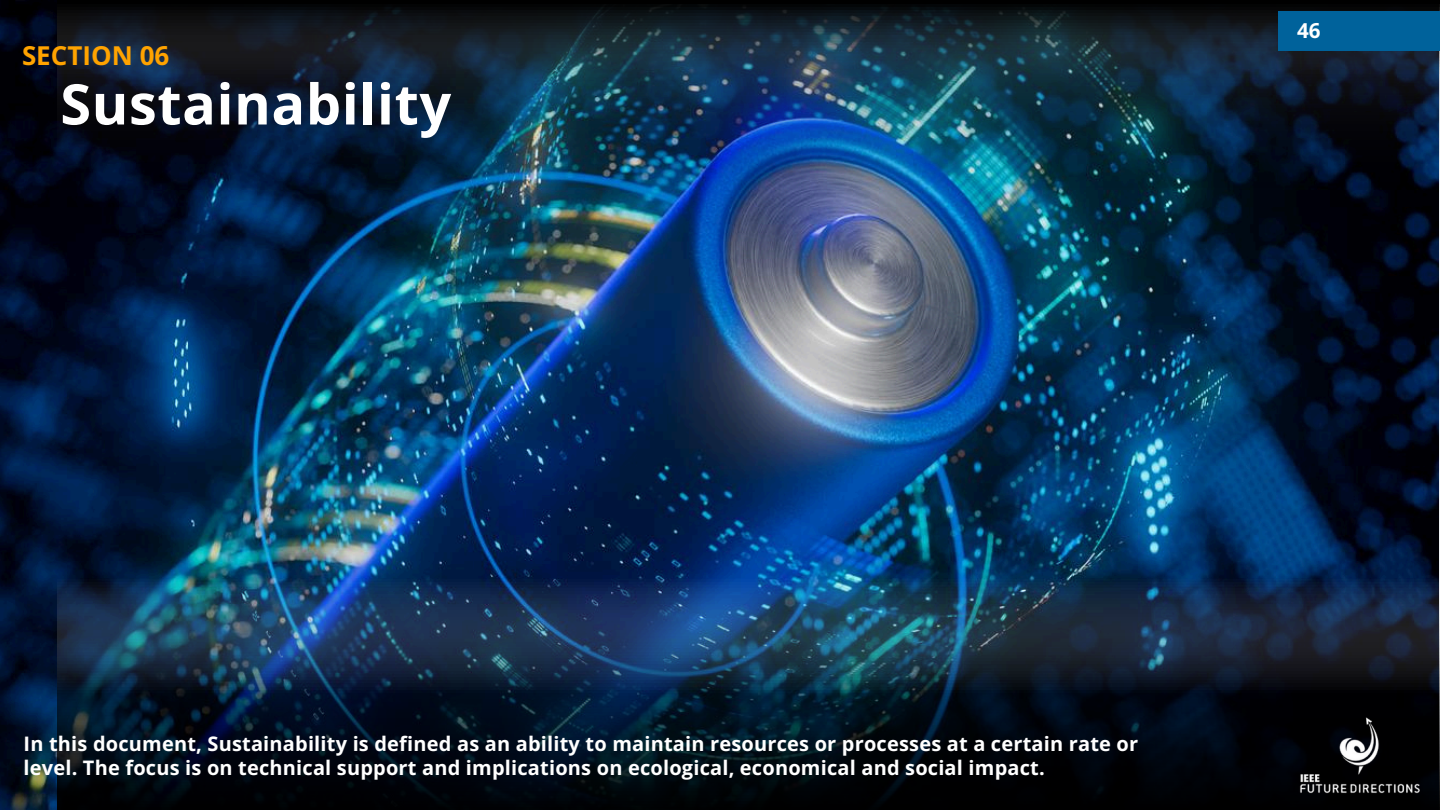
<style>
.page{position:relative;width:1440px;height:810px;background:#fff}
.page>*{position:absolute;margin:0;border:0;box-sizing:border-box;transform-origin:0 0}
.t1{font:700 56px "Open Sans";letter-spacing:.01em;color:#fff}
.t2{font:700 26px "Open Sans";color:#ffa300}
.t3{font:700 20.6px "Open Sans";color:#fff}
.t4{font:700 20px/24px "Open Sans";letter-spacing:.01em;color:#fff}
</style>
<div class="page">
<img style="left:0;top:0;width:57px;height:810px">
<img style="left:57px;top:0;width:1383px;height:810px">
<div style="left:1278px;top:12px;width:162px;height:39px;background:#00629b"></div>
<img style="left:1294px;top:710px;width:130px;height:91px">
<h1 class="t2" style="left:22px;top:38px;width:149px">SECTION 06</h1>
<p class="t1" style="left:60px;top:65px;width:392px">Sustainability</p>
<p class="t3" style="left:1297px;top:16px;width:25px">46</p>
<h2 class="t4" style="left:24px;top:731px;width:1116px">In this document, Sustainability is defined as an ability to maintain resources or processes at a certain rate or level. The focus is on technical support and implications on ecological, economical and social impact.</h2>
</div>
